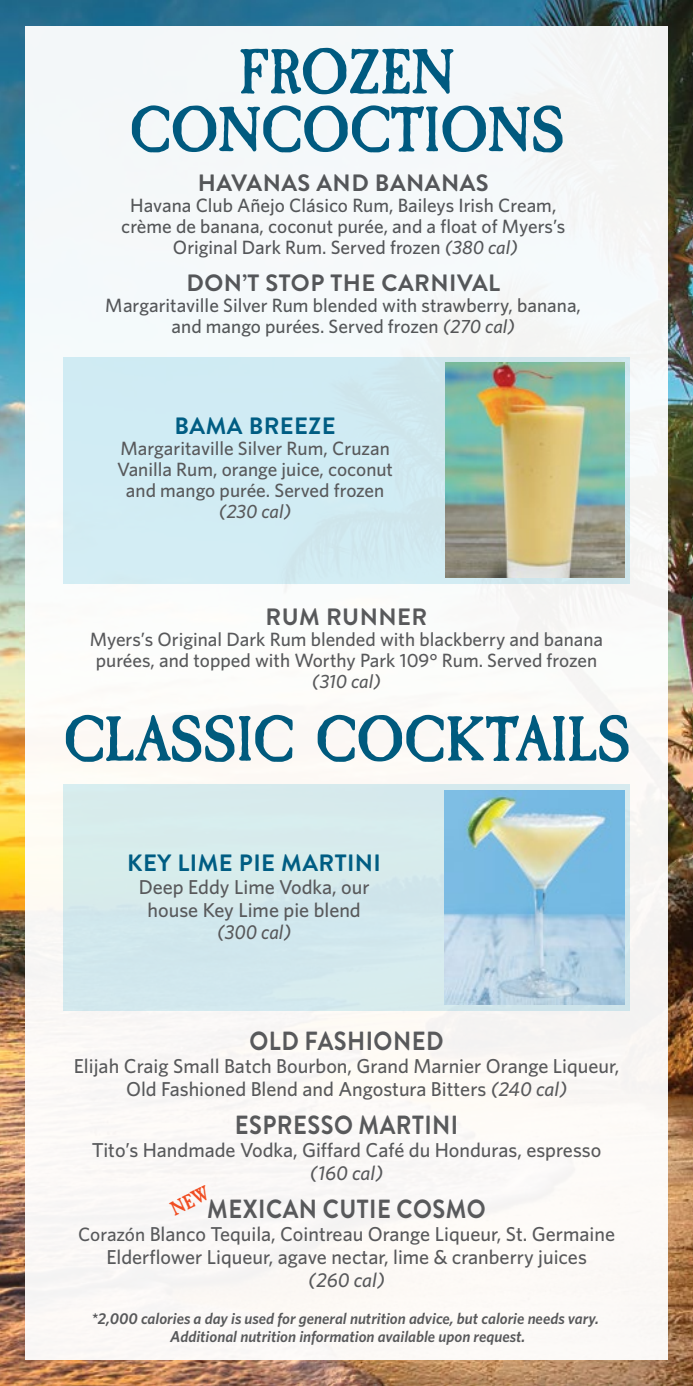
<style>
.page{position:relative;width:693px;height:1386px;background:#fff}
.page>*{position:absolute;margin:0;border:0;box-sizing:border-box;transform-origin:0 0}
.t1{font:700 66.5px/57.8px "Caslon Antique";color:#005d83;text-align:center}
.t2{font:700 26.25px "Brandon Grotesque";letter-spacing:.02em;color:#58595b;scale:.9 1}
.t3{font:700 23.62px "Brandon Grotesque";letter-spacing:.02em;color:#58595b}
.t4{font:700 23.62px "Brandon Grotesque";letter-spacing:.02em;color:#005d83}
.t5{font:500 20.12px/22.8px "Whitney";color:#58595b;text-align:center}
.t6{font:italic 500 20.12px "Whitney";color:#58595b}
.t7{font:italic 500 20.12px "Whitney";color:#58595b;scale:.96 1}
.t8{font:500 19.25px/21px "Whitney";color:#58595b;text-align:center}
.t9{font:italic 500 19.25px "Whitney";color:#58595b}
.t10{font:italic 600 15.75px/17.5px "Whitney";color:#58595b;text-align:center}
.s1{font-style:italic}
.s2{font-size:19.25px}
</style>
<div class="page">
<img style="left:0;top:0;width:693px;height:1386px">
<div style="left:25px;top:26px;width:643px;height:1334px;background:#f9f9f8"></div>
<div style="left:63px;top:357px;width:567px;height:227px;background:#d0ecf4"></div>
<div style="left:63px;top:784px;width:567px;height:226px;background:#d6eaed"></div>
<img style="left:445px;top:363px;width:180px;height:215px">
<img style="left:445px;top:790px;width:179px;height:214px">
<h1 class="t1" style="left:129px;top:45px;width:436px">FROZEN<br>CONCOCTIONS</h1>
<p class="t3" style="left:198px;top:166px;width:292px">HAVANAS AND BANANAS</p>
<p class="t8" style="left:121px;top:194px;width:446px">Havana Club Añejo Clásico Rum, Baileys Irish Cream, crème de banana, coconut purée, and a float of Myers’s<br>Original Dark Rum. Served frozen <span class="s1">(380 cal)</span></p>
<p class="t3" style="left:187px;top:266px;width:315px">DON’T STOP THE CARNIVAL</p>
<p class="t8" style="left:106px;top:294px;width:477px">Margaritaville Silver Rum blended with strawberry, banana, and mango purées. Served frozen <span class="s1">(270 cal)</span></p>
<p class="t4" style="left:175px;top:410px;width:163px">BAMA BREEZE</p>
<p class="t8" style="left:117px;top:438px;width:277px">Margaritaville Silver Rum, Cruzan<br>Vanilla Rum, orange juice, coconut and mango purée. Served frozen</p>
<p class="t9" style="left:219px;top:499px;width:74px">(230 cal)</p>
<p class="t3" style="left:266px;top:600px;width:163px">RUM RUNNER</p>
<p class="t8" style="left:90px;top:628px;width:515px">Myers’s Original Dark Rum blended with blackberry and banana purées, and topped with Worthy Park 109° Rum. Served frozen</p>
<p class="t9" style="left:312px;top:668px;width:71px">(310 cal)</p>
<h1 class="t1" style="left:63px;top:712px;width:568px">CLASSIC COCKTAILS</h1>
<p class="t4" style="left:127px;top:847px;width:255px">KEY LIME PIE MARTINI</p>
<p class="t5" style="left:139px;top:875px;width:232px">Deep Eddy Lime Vodka, our house Key Lime pie blend</p>
<p class="t7" style="left:217px;top:919px;width:79px">(300 cal)</p>
<h2 class="t2" style="left:250px;top:1023px;width:217px">OLD FASHIONED</h2>
<p class="t5" style="left:74px;top:1054px;width:547px">Elijah Craig Small Batch Bourbon, Grand Marnier Orange Liqueur,<br>Old Fashioned Blend and Angostura Bitters <span class="s1">(240 cal)</span></p>
<h2 class="t2" style="left:235px;top:1107px;width:250px">ESPRESSO MARTINI</h2>
<p class="t5" style="left:92px;top:1138px;width:511px">Tito’s Handmade Vodka, Giffard Café du Honduras, espresso</p>
<p class="t6" style="left:310px;top:1159px;width:75px">(160 cal)</p>
<h2 class="t2" style="left:207px;top:1191px;width:311px">MEXICAN CUTIE COSMO</h2>
<p class="t5" style="left:78px;top:1222px;width:538px"><span class="s2">Corazón</span> Blanco Tequila, Cointreau Orange Liqueur, St. Germaine<br>Elderflower Liqueur, agave nectar, lime &amp; cranberry juices</p>
<p class="t6" style="left:308px;top:1266px;width:78px">(260 cal)</p>
<p class="t10" style="left:91px;top:1310px;width:509px">*2,000 calories a day is used for general nutrition advice, but calorie needs vary.<br>Additional nutrition information available upon request.</p>
</div>
